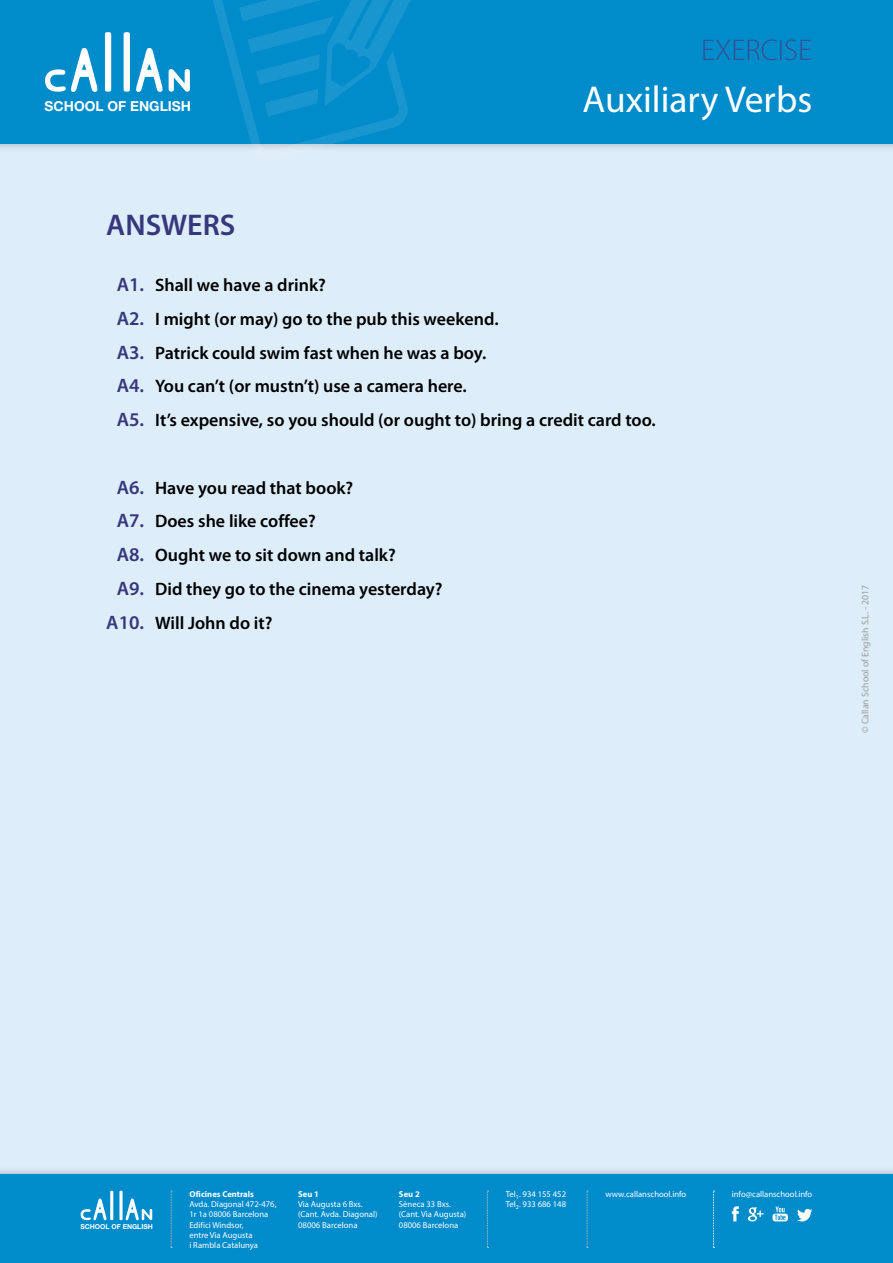
<style>
.page{position:relative;width:893px;height:1263px;background:#fff}
.page>*{position:absolute;margin:0;border:0;box-sizing:border-box;transform-origin:0 0}
.t1{font:37.5px "Myriad Pro";color:#fff}
.t2{font:300 30px "Myriad Pro";color:#345292}
.t3{font:600 30px "Myriad Pro";color:#37377c}
.t4{font:600 18px/33.8px "Myriad Pro";color:#000}
.t5{font:700 13.8px "Helvetica Neue LT Std";color:#fff}
.t6{font:9.75px "Myriad Pro";color:#9d9d9c}
.t7{font:8.7px/10.2px "Myriad Pro";color:#fff}
.t8{font:700 8.7px "Myriad Pro";color:#fff}
.t9{font:700 6.75px "Helvetica Neue LT Std";color:#fff}
.s1{font-size:19.5px;color:#37377c}
</style>
<div class="page">
<div style="left:0;top:123px;width:893px;height:1074px;background:#ddedf9"></div>
<div style="left:0;top:1166px;width:893px;height:97px;background:#000;opacity:.29"></div>
<div style="left:0;top:1174px;width:893px;height:89px;background:#008bcb"></div>
<div style="left:0;top:0;width:893px;height:152px;background:#000;opacity:.29"></div>
<div style="left:0;top:0;width:893px;height:144px;background:#008bcb"></div>
<svg style="left:201px;top:0;width:241px;height:152px"></svg>
<svg style="left:105px;top:32px;width:6px;height:60px"></svg>
<svg style="left:45px;top:48px;width:53px;height:44px"></svg>
<svg style="left:124px;top:32px;width:66px;height:60px"></svg>
<hr style="left:110px;top:1191px;width:3px;height:29px;background:#fff">
<svg style="left:125px;top:1198px;width:27px;height:22px"></svg>
<svg style="left:81px;top:1198px;width:26px;height:22px"></svg>
<svg style="left:119px;top:1191px;width:4px;height:29px"></svg>
<svg style="left:732px;top:1206px;width:7px;height:15px"></svg>
<svg style="left:748px;top:1207px;width:15px;height:14px"></svg>
<svg style="left:797px;top:1209px;width:15px;height:12px"></svg>
<svg style="left:772px;top:1206px;width:16px;height:15px"></svg>
<svg style="left:171px;top:1191px;width:1px;height:57px"></svg>
<svg style="left:487px;top:1191px;width:2px;height:57px"></svg>
<svg style="left:587px;top:1191px;width:1px;height:57px"></svg>
<svg style="left:713px;top:1191px;width:1px;height:57px"></svg>
<p class="t5" style="left:45px;top:97px;width:148px">SCHOOL OF ENGLISH</p>
<h2 class="t3" style="left:106px;top:208px;width:131px">ANSWERS</h2>
<h2 class="t2" style="left:701px;top:34px;width:113px">EXERCISE</h2>
<h1 class="t1" style="left:583px;top:76px;width:231px">Auxiliary Verbs</h1>
<p class="t4" style="left:117px;top:268px;width:540px"><span class="s1">A1.</span> Shall we have a drink?<br><span class="s1">A2.</span> I might (or may) go to the pub this weekend.<br><span class="s1">A3.</span> Patrick could swim fast when he was a boy.<br><span class="s1">A4.</span> You can’t (or mustn’t) use a camera here.<br><span class="s1">A5.</span> It’s expensive, so you should (or ought to) bring a credit card too.</p>
<p class="t4" style="left:117px;top:471px;width:238px"><span class="s1">A6.</span> Have you read that book?</p>
<p class="t4" style="left:117px;top:505px;width:201px"><span class="s1">A7.</span> Does she like coffee?</p>
<p class="t4" style="left:117px;top:538px;width:281px"><span class="s1">A8.</span> Ought we to sit down and talk?</p>
<p class="t4" style="left:117px;top:572px;width:327px"><span class="s1">A9.</span> Did they go to the cinema yesterday?</p>
<p class="t4" style="left:106px;top:606px;width:168px"><span class="s1">A10.</span> Will John do it?</p>
<p class="t6" style="left:859px;top:733px;width:149px;rotate:-90deg">© Callan School of English S.L. - 2017</p>
<p class="t9" style="left:80px;top:1223px;width:74px">SCHOOL OF ENGLISH</p>
<p class="t8" style="left:189px;top:1188px;width:66px">Oficines Centrals</p>
<p class="t7" style="left:605px;top:1189px;width:82px">www.callanschool.info</p>
<p class="t7" style="left:189px;top:1199px;width:89px">Avda. Diagonal 472-476,<br>1r 1a 08006 Barcelona<br>Edifici Windsor,<br>entre Via Augusta<br>i Rambla Catalunya</p>
<p class="t7" style="left:506px;top:1189px;width:62px">Tel<sub>1</sub>. 934 155 452<br>Tel<sub>2</sub>. 933 686 148</p>
<p class="t7" style="left:732px;top:1189px;width:82px">info@callanschool.info</p>
<p class="t8" style="left:298px;top:1188px;width:22px">Seu 1</p>
<p class="t7" style="left:298px;top:1199px;width:81px">Via Augusta 6 Bxs. (Cant. Avda. Diagonal)<br>08006 Barcelona</p>
<p class="t8" style="left:399px;top:1188px;width:22px">Seu 2</p>
<p class="t7" style="left:399px;top:1199px;width:69px">Sèneca 33 Bxs. (Cant. Via Augusta)<br>08006 Barcelona</p>
</div>
